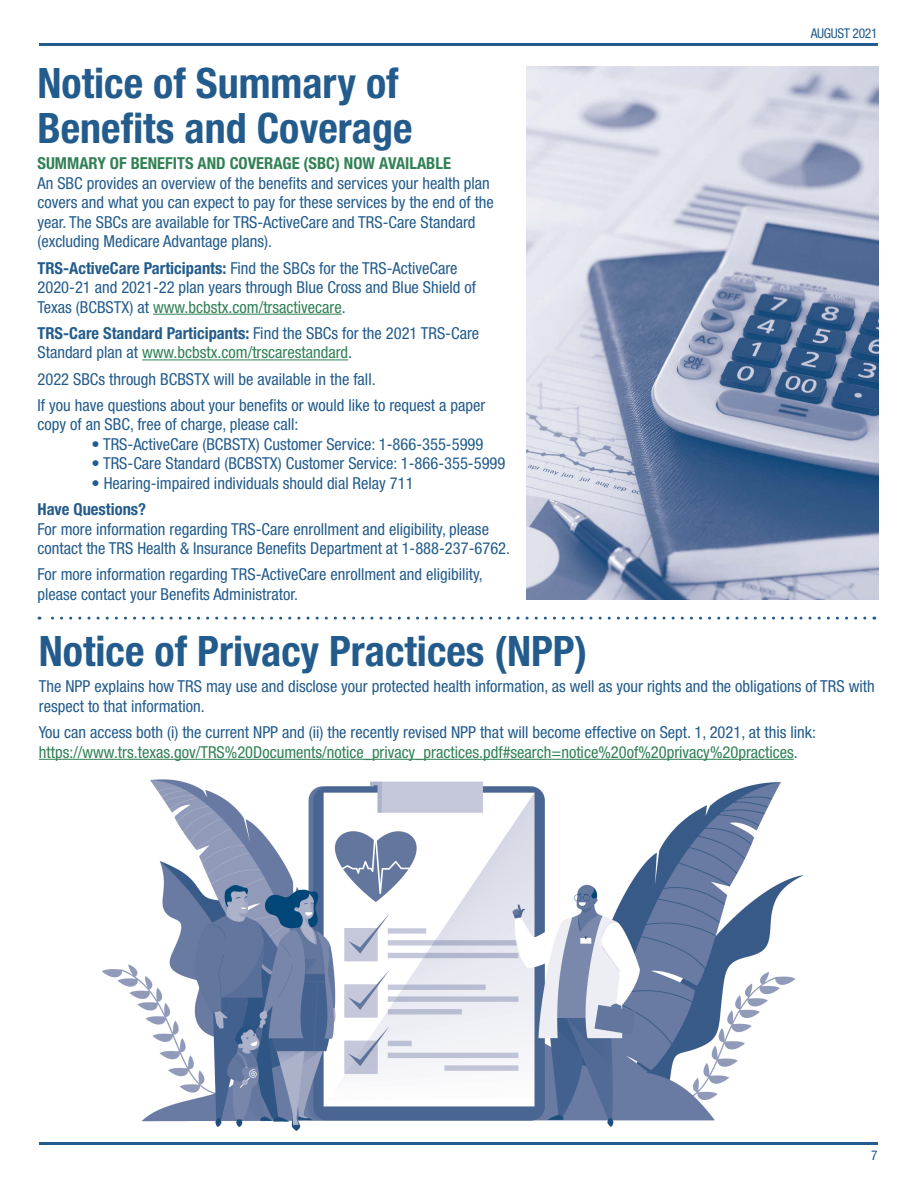
<style>
.page{position:relative;width:918px;height:1188px;background:#fff}
.page>*{position:absolute;margin:0;border:0;box-sizing:border-box;transform-origin:0 0}
.t1{font:700 condensed 42px/45px "Helvetica Neue LT Std";color:#235c8c}
.t2{font:condensed 16.5px/19.5px "Helvetica Neue LT Std";color:#235c8c}
.t3{font:condensed 16.5px/19.5px "Helvetica Neue LT Std";color:#328156}
.t4{font:700 condensed 16.5px "Helvetica Neue LT Std";color:#328156}
.t5{font:700 condensed 16.5px "Helvetica Neue LT Std";color:#235c8c}
.t6{font:condensed 13.5px "Helvetica Neue LT Std";letter-spacing:-.025em;color:#235c8c}
.s1{font-weight:700}
.s2{color:#328156}
.s3{color:#235c8c}
</style>
<div class="page">
<hr style="left:39px;top:1142px;width:839px;height:3px;background:#235c8c">
<hr style="left:39px;top:43px;width:839px;height:3px;background:#235c8c">
<hr style="left:153px;top:314px;width:189px;height:1px;background:#328156">
<hr style="left:142px;top:360px;width:206px;height:1px;background:#328156">
<hr style="left:39px;top:759px;width:755px;height:1px;background:#328156">
<svg style="left:39px;top:617px;width:826px;height:3px"></svg>
<img style="left:526px;top:66px;width:353px;height:533px">
<img style="left:102px;top:779px;width:700px;height:352px">
<p class="t6" style="left:811px;top:25px;width:68px">AUGUST 2021</p>
<h1 class="t1" style="left:38px;top:60px;width:377px">Notice of Summary of<br>Benefits and Coverage</h1>
<p class="t4" style="left:38px;top:153px;width:415px">SUMMARY OF BENEFITS AND COVERAGE (SBC) NOW AVAILABLE</p>
<p class="t2" style="left:38px;top:173px;width:458px">An SBC provides an overview of the benefits and services your health plan covers and what you can expect to pay for these services by the end of the year. The SBCs are available for TRS-ActiveCare and TRS-Care Standard (excluding Medicare Advantage plans).</p>
<p class="t2" style="left:38px;top:258px;width:440px"><span class="s1">TRS-ActiveCare Participants:</span> Find the SBCs for the TRS-ActiveCare<br>2020-21 and 2021-22 plan years through Blue Cross and Blue Shield of<br>Texas (BCBSTX) at <span class="s2">www.bcbstx.com/trsactivecare</span>.</p>
<p class="t2" style="left:38px;top:323px;width:443px"><span class="s1">TRS-Care Standard Participants:</span> Find the SBCs for the 2021 TRS-Care<br>Standard plan at <span class="s2">www.bcbstx.com/trscarestandard</span>.</p>
<p class="t2" style="left:38px;top:365px;width:449px;line-height:26.2px">2022 SBCs through BCBSTX will be available in the fall.<br>If you have questions about your benefits or would like to request a paper</p>
<p class="t2" style="left:38px;top:415px;width:263px">copy of an SBC, free of charge, please call:</p>
<p class="t2" style="left:92px;top:434px;width:393px">• TRS-ActiveCare (BCBSTX) Customer Service: 1-866-355-5999</p>
<p class="t2" style="left:92px;top:454px;width:415px">• TRS-Care Standard (BCBSTX) Customer Service: 1-866-355-5999</p>
<p class="t2" style="left:92px;top:473px;width:324px">• Hearing-impaired individuals should dial Relay 711</p>
<p class="t5" style="left:38px;top:499px;width:110px">Have Questions?</p>
<p class="t2" style="left:38px;top:519px;width:474px">For more information regarding TRS-Care enrollment and eligibility, please contact the TRS Health &amp; Insurance Benefits Department at 1-888-237-6762.</p>
<p class="t2" style="left:38px;top:565px;width:447px">For more information regarding TRS-ActiveCare enrollment and eligibility, please contact your Benefits Administrator.</p>
<h1 class="t1" style="left:39px;top:628px;width:550px">Notice of Privacy Practices (NPP)</h1>
<p class="t2" style="left:39px;top:677px;width:837px">The NPP explains how TRS may use and disclose your protected health information, as well as your rights and the obligations of TRS with respect to that information.</p>
<p class="t3" style="left:39px;top:722px;width:779px"><span class="s3">You can access both (i) the current NPP and (ii) the recently revised NPP that will become effective on Sept. 1, 2021, at this link: </span>https://www.trs.texas.gov/TRS%20Documents/notice_privacy_practices.pdf#search=notice%20of%20privacy%20practices<span class="s3">.</span></p>
<p class="t6" style="left:871px;top:1147px;width:8px">7</p>
</div>
